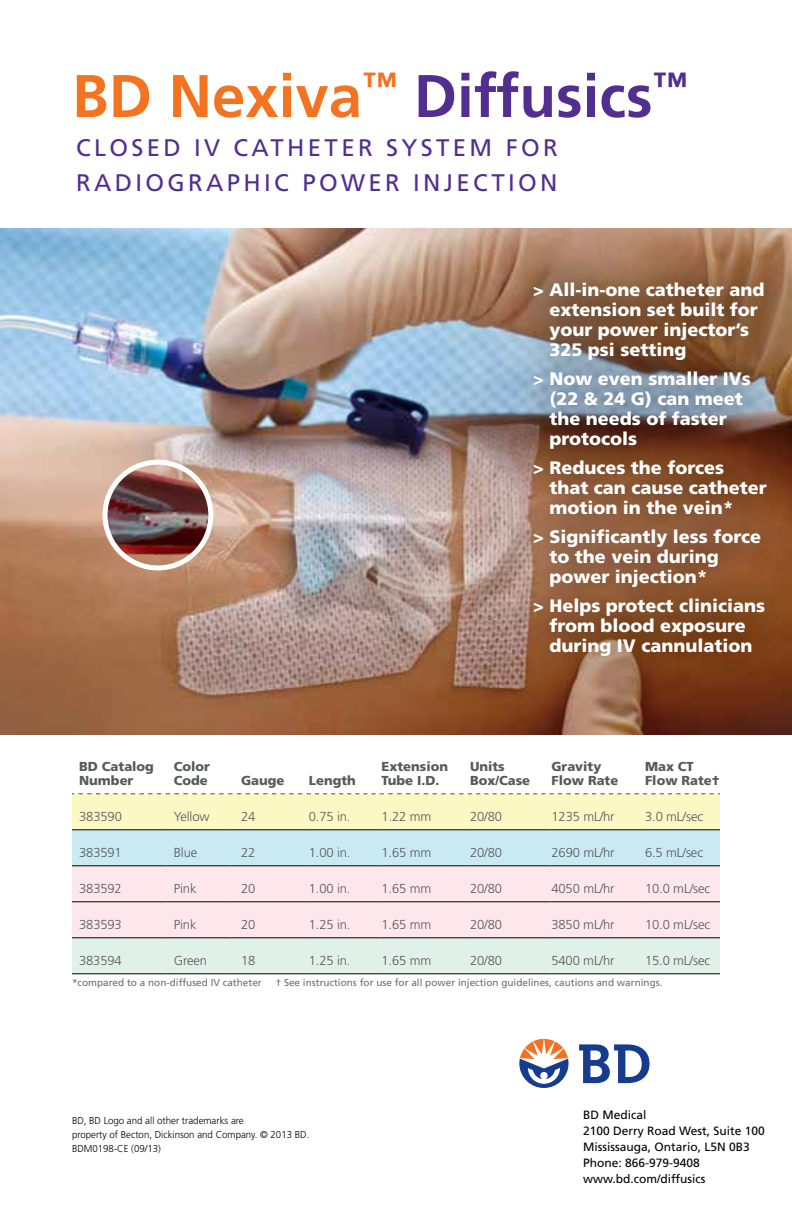
<style>
.page{position:relative;width:792px;height:1224px;background:#fff}
.page>*{position:absolute;margin:0;border:0;box-sizing:border-box;transform-origin:0 0}
.t1{font:700 60px "Frutiger LT Std";color:#522e91}
.t2{font:24px/35px "Frutiger LT Std";letter-spacing:.14em;color:#522e91}
.t3{font:900 18px/20px "Frutiger LT Std";color:#fff}
.t4{font:300 13px "Frutiger LT Std";letter-spacing:-.01em;color:#58595b}
.t5{font:900 13px/14px "Frutiger LT Std";color:#58595b}
.t6{font:12px/16px "Frutiger LT Std";color:#000}
.t7{font:10px "Frutiger LT Std";color:#6d6e71}
.t8{font:300 10px/14px "Frutiger LT Std";color:#000}
.s1{color:#f37321}
</style>
<div class="page">
<img style="left:0;top:229px;width:792px;height:505px">
<div style="left:507px;top:253px;width:285px;height:430px;background:#000;opacity:.65"></div>
<div style="left:72px;top:866px;width:648px;height:71px;background:#fde7ea"></div>
<div style="left:72px;top:938px;width:648px;height:35px;background:#e0f1e7"></div>
<hr style="left:72px;top:901px;width:96px;height:1px;background:#000">
<hr style="left:168px;top:901px;width:62px;height:1px;background:#000">
<hr style="left:230px;top:901px;width:79px;height:1px;background:#000">
<hr style="left:309px;top:901px;width:73px;height:1px;background:#000">
<hr style="left:382px;top:901px;width:88px;height:1px;background:#000">
<hr style="left:470px;top:901px;width:82px;height:1px;background:#000">
<hr style="left:552px;top:901px;width:93px;height:1px;background:#000">
<hr style="left:645px;top:901px;width:75px;height:1px;background:#000">
<hr style="left:72px;top:937px;width:96px;height:1px;background:#000">
<hr style="left:168px;top:937px;width:62px;height:1px;background:#000">
<hr style="left:230px;top:937px;width:79px;height:1px;background:#000">
<hr style="left:309px;top:937px;width:73px;height:1px;background:#000">
<hr style="left:382px;top:937px;width:88px;height:1px;background:#000">
<hr style="left:470px;top:937px;width:82px;height:1px;background:#000">
<hr style="left:552px;top:937px;width:93px;height:1px;background:#000">
<hr style="left:645px;top:937px;width:75px;height:1px;background:#000">
<hr style="left:72px;top:973px;width:96px;height:1px;background:#000">
<hr style="left:168px;top:973px;width:62px;height:1px;background:#000">
<hr style="left:230px;top:973px;width:79px;height:1px;background:#000">
<hr style="left:309px;top:973px;width:73px;height:1px;background:#000">
<hr style="left:382px;top:973px;width:88px;height:1px;background:#000">
<hr style="left:470px;top:973px;width:82px;height:1px;background:#000">
<hr style="left:552px;top:973px;width:93px;height:1px;background:#000">
<hr style="left:645px;top:973px;width:75px;height:1px;background:#000">
<svg style="left:72px;top:793px;width:648px;height:73px;background:#deecd7"></svg>
<hr style="left:72px;top:829px;width:96px;height:1px;background:#000">
<hr style="left:168px;top:829px;width:62px;height:1px;background:#000">
<hr style="left:230px;top:829px;width:79px;height:1px;background:#000">
<hr style="left:309px;top:829px;width:73px;height:1px;background:#000">
<hr style="left:382px;top:829px;width:88px;height:1px;background:#000">
<hr style="left:470px;top:829px;width:82px;height:1px;background:#000">
<hr style="left:552px;top:829px;width:93px;height:1px;background:#000">
<hr style="left:645px;top:829px;width:75px;height:1px;background:#000">
<img style="left:105px;top:462px;width:106px;height:106px">
<div style="left:102px;top:459px;width:112px;height:112px;border:5px solid #fff;border-radius:50%"></div>
<svg style="left:579px;top:1044px;width:71px;height:39px"></svg>
<svg style="left:519px;top:1039px;width:50px;height:49px"></svg>
<h1 class="t1" style="left:72px;top:61px;width:617px"><span class="s1">BD Nexiva</span><sup>™</sup> Diffusics<sup>™</sup></h1>
<h2 class="t2" style="left:76px;top:130px;width:483px">closed IV catheter system for radiographic power i njection</h2>
<p class="t3" style="left:549px;top:279px;width:217px;text-indent:-16px">&gt; All-in-one catheter and extension set built for your power injector’s<br>325 psi setting</p>
<p class="t3" style="left:549px;top:368px;width:203px;text-indent:-16px">&gt; Now even smaller IVs (22 &amp; 24 G) can meet the needs of faster protocols</p>
<p class="t3" style="left:549px;top:457px;width:219px;text-indent:-16px">&gt; Reduces the forces that can cause catheter motion in the vein*</p>
<p class="t3" style="left:549px;top:526px;width:213px;text-indent:-16px">&gt; Significantly less force to the vein during power injection*</p>
<p class="t3" style="left:533px;top:595px;width:234px;text-align:center">&gt; Helps protect clinicians from blood exposure during IV cannulation</p>
<p class="t5" style="left:79px;top:760px;width:76px">BD Catalog<br>Number</p>
<p class="t5" style="left:174px;top:760px;width:38px">Color<br>Code</p>
<p class="t5" style="left:241px;top:774px;width:45px">Gauge</p>
<p class="t5" style="left:309px;top:774px;width:48px">Length</p>
<p class="t5" style="left:382px;top:760px;width:68px">Extension<br>Tube I.D.</p>
<p class="t5" style="left:470px;top:760px;width:61px">Units<br>Box/Case</p>
<p class="t5" style="left:552px;top:760px;width:68px">Gravity<br>Flow Rate</p>
<p class="t5" style="left:645px;top:760px;width:76px">Max CT<br>Flow Rate†</p>
<p class="t4" style="left:79px;top:809px;width:44px">383590</p>
<p class="t4" style="left:174px;top:809px;width:37px">Yellow</p>
<p class="t4" style="left:241px;top:809px;width:16px">24</p>
<p class="t4" style="left:309px;top:809px;width:43px">0.75 in.</p>
<p class="t4" style="left:382px;top:809px;width:51px">1.22 mm</p>
<p class="t4" style="left:470px;top:809px;width:34px">20/80</p>
<p class="t4" style="left:551px;top:809px;width:65px">1235 mL/hr</p>
<p class="t4" style="left:645px;top:809px;width:60px">3.0 mL/sec</p>
<p class="t4" style="left:79px;top:845px;width:44px">383591</p>
<p class="t4" style="left:174px;top:845px;width:25px">Blue</p>
<p class="t4" style="left:241px;top:845px;width:16px">22</p>
<p class="t4" style="left:309px;top:845px;width:43px">1.00 in.</p>
<p class="t4" style="left:382px;top:845px;width:51px">1.65 mm</p>
<p class="t4" style="left:470px;top:845px;width:34px">20/80</p>
<p class="t4" style="left:551px;top:845px;width:65px">2690 mL/hr</p>
<p class="t4" style="left:645px;top:845px;width:60px">6.5 mL/sec</p>
<p class="t4" style="left:79px;top:881px;width:44px">383592</p>
<p class="t4" style="left:174px;top:881px;width:24px">Pink</p>
<p class="t4" style="left:241px;top:881px;width:16px">20</p>
<p class="t4" style="left:309px;top:881px;width:43px">1.00 in.</p>
<p class="t4" style="left:382px;top:881px;width:51px">1.65 mm</p>
<p class="t4" style="left:470px;top:881px;width:34px">20/80</p>
<p class="t4" style="left:551px;top:881px;width:65px">4050 mL/hr</p>
<p class="t4" style="left:645px;top:881px;width:67px">10.0 mL/sec</p>
<p class="t4" style="left:79px;top:917px;width:44px">383593</p>
<p class="t4" style="left:174px;top:917px;width:24px">Pink</p>
<p class="t4" style="left:241px;top:917px;width:16px">20</p>
<p class="t4" style="left:309px;top:917px;width:43px">1.25 in.</p>
<p class="t4" style="left:382px;top:917px;width:51px">1.65 mm</p>
<p class="t4" style="left:470px;top:917px;width:34px">20/80</p>
<p class="t4" style="left:551px;top:917px;width:65px">3850 mL/hr</p>
<p class="t4" style="left:645px;top:917px;width:67px">10.0 mL/sec</p>
<p class="t4" style="left:79px;top:953px;width:44px">383594</p>
<p class="t4" style="left:174px;top:953px;width:35px">Green</p>
<p class="t4" style="left:241px;top:953px;width:16px">18</p>
<p class="t4" style="left:309px;top:953px;width:43px">1.25 in.</p>
<p class="t4" style="left:382px;top:953px;width:51px">1.65 mm</p>
<p class="t4" style="left:470px;top:953px;width:34px">20/80</p>
<p class="t4" style="left:551px;top:953px;width:65px">5400 mL/hr</p>
<p class="t4" style="left:645px;top:953px;width:67px">15.0 mL/sec</p>
<p class="t7" style="left:72px;top:977px;width:191px">*compared to a non-diffused IV catheter</p>
<p class="t7" style="left:276px;top:977px;width:388px">† See instructions for use for all power injection guidelines, cautions and warnings.</p>
<p class="t8" style="left:72px;top:1114px;width:239px">BD, BD Logo and all other trademarks are<br>property of Becton, Dickinson and Company. © 2013 BD.<br>BDM0198-CE (09/13)</p>
<p class="t6" style="left:583px;top:1107px;width:183px">BD Medical<br>2100 Derry Road West, Suite 100<br>M ississauga, Ontario, L5N 0B3<br>Phone: 866-979-9408 www.bd.com/diffusics</p>
</div>
